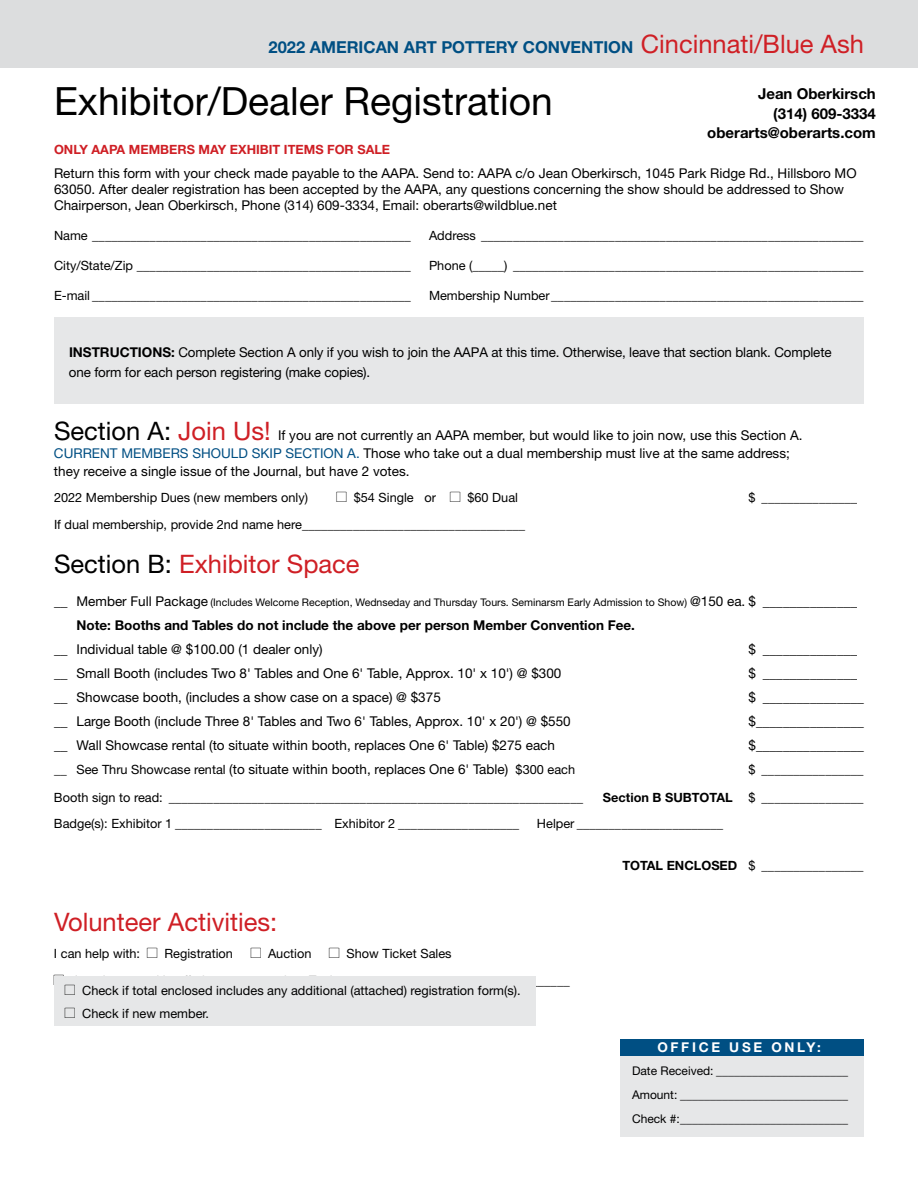
<style>
.page{position:relative;width:918px;height:1188px;background:#fff}
.page>*{position:absolute;margin:0;border:0;box-sizing:border-box;transform-origin:0 0}
.t1{font:39px "Helvetica Neue LT Std";color:#000}
.t2{font:25.5px "Helvetica Neue LT Std";color:#cf1f25}
.t3{font:700 16.5px "Helvetica Neue LT Std";color:#004f83}
.t4{font:700 15px/19.5px "Helvetica Neue LT Std";color:#000;text-align:right}
.t5{font:13.5px/16.2px "Helvetica Neue LT Std";color:#000}
.t6{font:700 13.5px "Helvetica Neue LT Std";color:#000}
.t7{font:700 13.5px "Helvetica Neue LT Std";letter-spacing:.2em;color:#fff}
.t8{font:12.75px/22.5px "Helvetica Neue LT Std";color:#000}
.t9{font:700 12.75px "Helvetica Neue LT Std";color:#cf1f25}
.t10{font:12px/24px "Helvetica Neue LT Std";color:#000;text-align:justify}
.t11{font:10.5px "Helvetica Neue LT Std";color:#000}
.s1{font-weight:400;font-size:25.5px;color:#cf1f25}
.s2{font-weight:700}
.s3{font-size:25.5px}
.s4{font-size:25.5px;color:#cf1f25}
.s5{color:#004f83}
.s6{font-family:"Carta"}
.s7{color:#000}
.s8{font-size:13.5px}
.s9{font-size:12.75px}
</style>
<div class="page">
<div style="left:54px;top:318px;width:810px;height:86px;background:#e6e7e8"></div>
<div style="left:54px;top:976px;width:482px;height:50px;background:#e6e7e8"></div>
<div style="left:0;top:0;width:918px;height:68px;background:#dcddde"></div>
<div style="left:620px;top:1041px;width:244px;height:96px;background:#e6e7e8"></div>
<div style="left:620px;top:1039px;width:244px;height:17px;background:#004f83"></div>
<p class="t3" style="left:269px;top:37px;width:597px">2022 AMERICAN ART POTTERY CONVENTION <span class="s1">Cincinnati/Blue Ash</span></p>
<h1 class="t1" style="left:54px;top:78px;width:501px">Exhibitor/Dealer Registration</h1>
<p class="t4" style="left:707px;top:84px;width:170px">Jean Oberkirsch<br>(314) 609-3334 oberarts@oberarts.com</p>
<p class="t9" style="left:54px;top:142px;width:338px">ONLY AAPA MEMBERS MAY EXHIBIT ITEMS FOR SALE</p>
<p class="t5" style="left:54px;top:165px;width:804px">Return this form with your check made payable to the AAPA. Send to: AAPA c/o Jean Oberkirsch, 1045 Park Ridge Rd., Hillsboro MO<br>63050. After dealer registration has been accepted by the AAPA, any questions concerning the show should be addressed to Show<br>Chairperson, Jean Oberkirsch, Phone (314) 609-3334, Email: oberarts@wildblue.net</p>
<p class="t8" style="left:54px;top:224px;width:358px">Name __________________________________________________</p>
<p class="t8" style="left:429px;top:224px;width:436px">Address ____________________________________________________________</p>
<p class="t8" style="left:54px;top:254px;width:358px">City/State/Zip ___________________________________________</p>
<p class="t8" style="left:429px;top:254px;width:436px">Phone (_____) _______________________________________________________</p>
<p class="t8" style="left:54px;top:284px;width:358px">E-mail __________________________________________________</p>
<p class="t8" style="left:429px;top:284px;width:436px">Membership Number_________________________________________________</p>
<p class="t5" style="left:69px;top:342px;width:764px;line-height:20px"><span class="s2">INSTRUCTIONS:</span> Complete Section A only if you wish to join the AAPA at this time. Otherwise, leave that section blank. Complete one form for each person registering (make copies).</p>
<p class="t5" style="left:54px;top:426px;width:750px;line-height:18px"><span class="s3">Section A:</span> <span class="s4">Join Us!</span> If you are not currently an AAPA member, but would like to join now, use this Section A.<br><span class="s5">CURRENT MEMBERS SHOULD SKIP SECTION A.</span> Those who take out a dual membership must live at the same address; they receive a single issue of the Journal, but have 2 votes.</p>
<p class="t8" style="left:54px;top:486px;width:256px">2022 Membership Dues (new members only)</p>
<p class="t8" style="left:337px;top:486px;width:183px"><span class="s6">l</span> $54 Single or <span class="s6">l</span> $60 Dual</p>
<p class="t8" style="left:749px;top:486px;width:117px">$ ________________</p>
<p class="t8" style="left:54px;top:513px;width:473px">If dual membership, provide 2nd name here___________________________________</p>
<h2 class="t2" style="left:54px;top:549px;width:307px"><span class="s7">Section B:</span> Exhibitor Space</h2>
<p class="t11" style="left:54px;top:596px;width:812px"><span class="s8">__ Member Full Package</span> (Includes Welcome Reception, Wednseday and Thursday Tours. Seminarsm Early Admission to Show) <span class="s8">@150 ea. $ _______________</span></p>
<p class="t6" style="left:77px;top:617px;width:560px">Note: Booths and Tables do not include the above per person Member Convention Fee.</p>
<p class="t5" style="left:54px;top:641px;width:270px">__ Individual table @ $100.00 (1 dealer only)</p>
<p class="t5" style="left:748px;top:641px;width:117px">$ _______________</p>
<p class="t5" style="left:54px;top:665px;width:509px">__ Small Booth (includes Two 8' Tables and One 6' Table, Approx. 10' x 10') @ $300</p>
<p class="t5" style="left:748px;top:665px;width:117px">$ _______________</p>
<p class="t5" style="left:54px;top:689px;width:388px">__ Showcase booth, (includes a show case on a space) @ $375</p>
<p class="t5" style="left:748px;top:689px;width:117px">$ _______________</p>
<p class="t5" style="left:54px;top:713px;width:518px">__ Large Booth (include Three 8' Tables and Two 6' Tables, Approx. 10' x 20') @ $550</p>
<p class="t5" style="left:748px;top:713px;width:117px">$________________</p>
<p class="t5" style="left:54px;top:737px;width:503px">__ Wall Showcase rental (to situate within booth, replaces One 6' Table) $275 each</p>
<p class="t5" style="left:748px;top:737px;width:117px">$________________</p>
<p class="t5" style="left:54px;top:761px;width:523px"><span class="s9">__ See Thru Showcase rental</span> (to situate within booth, replaces One 6' Table) <span class="s9">$300 each</span></p>
<p class="t8" style="left:748px;top:758px;width:117px">$ ________________</p>
<p class="t8" style="left:54px;top:786px;width:531px">Booth sign to read: _________________________________________________________________</p>
<p class="t8" style="left:603px;top:786px;width:262px"><span class="s2">Section B SUBTOTAL</span> $ ________________</p>
<p class="t8" style="left:54px;top:812px;width:467px">Badge(s): Exhibitor 1 _______________________ Exhibitor 2 ___________________</p>
<p class="t8" style="left:537px;top:812px;width:188px">Helper _______________________</p>
<p class="t8" style="left:622px;top:854px;width:243px"><span class="s2">TOTAL ENCLOSED</span> $ ________________</p>
<h2 class="t2" style="left:54px;top:907px;width:225px">Volunteer Activities:</h2>
<p class="t8" style="left:54px;top:942px;width:181px">I can help with: <span class="s6">l</span> Registration</p>
<p class="t8" style="left:251px;top:942px;width:62px"><span class="s6">l</span> Auction</p>
<p class="t8" style="left:329px;top:942px;width:124px"><span class="s6">l</span> Show Ticket Sales</p>
<p class="t8" style="left:65px;top:979px;width:457px"><span class="s6">l</span> Check if total enclosed includes any additional (attached) registration form(s). <span class="s6">l</span> Check if new member.</p>
<p class="t7" style="left:657px;top:1039px;width:165px">OFFICE USE ONLY:</p>
<p class="t10" style="left:632px;top:1059px;width:217px">Date Received: ______________________ Amount: ____________________________ Check #:____________________________</p>
</div>
